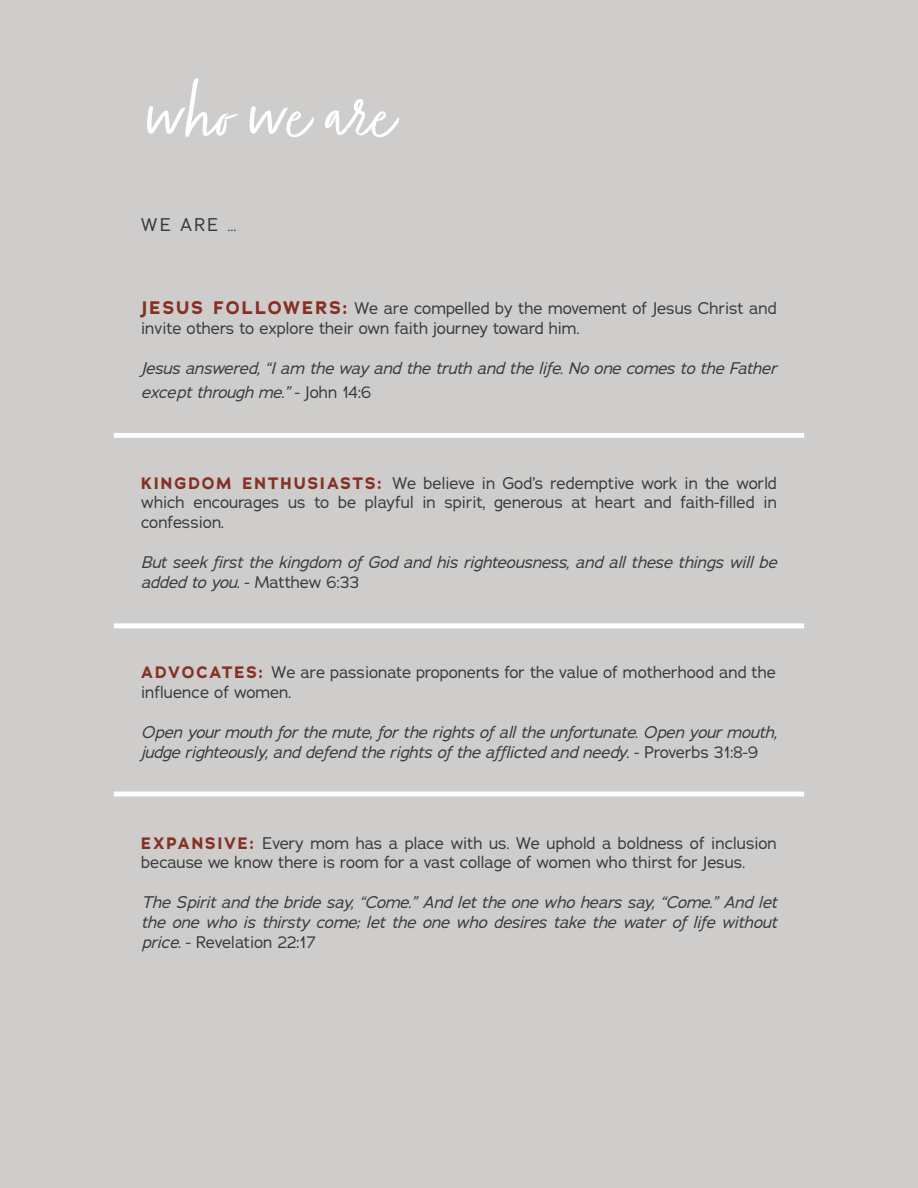
<style>
.page{position:relative;width:918px;height:1188px;background:#cecdcc}
.page>*{position:absolute;margin:0;border:0;box-sizing:border-box;transform-origin:0 0}
.t1{font:79.05px "Zooja Light Pro";color:#fff}
.t2{font:18px "Adrianna";color:#3c3b3c}
.Adri_11{font:italic 16.5px/19.8px "Adrianna";color:#3c3b3c}
.Adri_11-2{font:16.5px/19.8px "Adrianna";color:#3c3b3c}
.s1{font-weight:700;font-size:18.15px;color:#873022}
.s2{font-style:normal}
.s3{font-weight:700;color:#873022}
</style>
<div class="page">
<div style="left:114px;top:433px;width:690px;height:5px;background:#fff"></div>
<div style="left:114px;top:623px;width:690px;height:5px;background:#fff"></div>
<hr style="left:114px;top:792px;width:690px;height:4px;background:#fff">
<p class="t1" style="left:141px;top:72px;width:252px">who we are</p>
<p class="t2" style="left:141px;top:214px;width:97px">WE ARE …</p>
<p class="Adri_11-2" style="left:141px;top:298px;width:637px"><span class="s1">JESUS FOLLOWERS:</span> We are compelled by the movement of Jesus Christ and invite others to explore their own faith journey toward him.</p>
<p class="Adri_11" style="left:141px;top:356px;width:637px;line-height:23.7px">Jesus answered, “I am the way and the truth and the life. No one comes to the Father except through me.” <span class="s2">- John 14:6</span></p>
<p class="Adri_11-2" style="left:141px;top:473px;width:637px;text-align:justify"><span class="s3">KINGDOM ENTHUSIASTS:</span> We believe in God’s redemptive work in the world which encourages us to be playful in spirit, generous at heart and faith-filled in confession.</p>
<p class="Adri_11" style="left:141px;top:552px;width:637px">But seek first the kingdom of God and his righteousness, and all these things will be added to you. <span class="s2">- Matthew 6:33</span></p>
<p class="Adri_11-2" style="left:141px;top:663px;width:636px"><span class="s3">ADVOCATES:</span> We are passionate proponents for the value of motherhood and the influence of women.</p>
<p class="Adri_11" style="left:141px;top:722px;width:637px">Open your mouth for the mute, for the rights of all the unfortunate. Open your mouth, judge righteously, and defend the rights of the afflicted and needy. <span class="s2">- Proverbs 31:8-9</span></p>
<p class="Adri_11-2" style="left:141px;top:833px;width:637px"><span class="s3">EXPANSIVE:</span> Every mom has a place with us. We uphold a boldness of inclusion because we know there is room for a vast collage of women who thirst for Jesus.</p>
<p class="Adri_11" style="left:141px;top:892px;width:637px;text-align:justify">The Spirit and the bride say, “Come.” And let the one who hears say, “Come.” And let the one who is thirsty come; let the one who desires take the water of life without price. <span class="s2">- Revelation 22:17</span></p>
</div>
